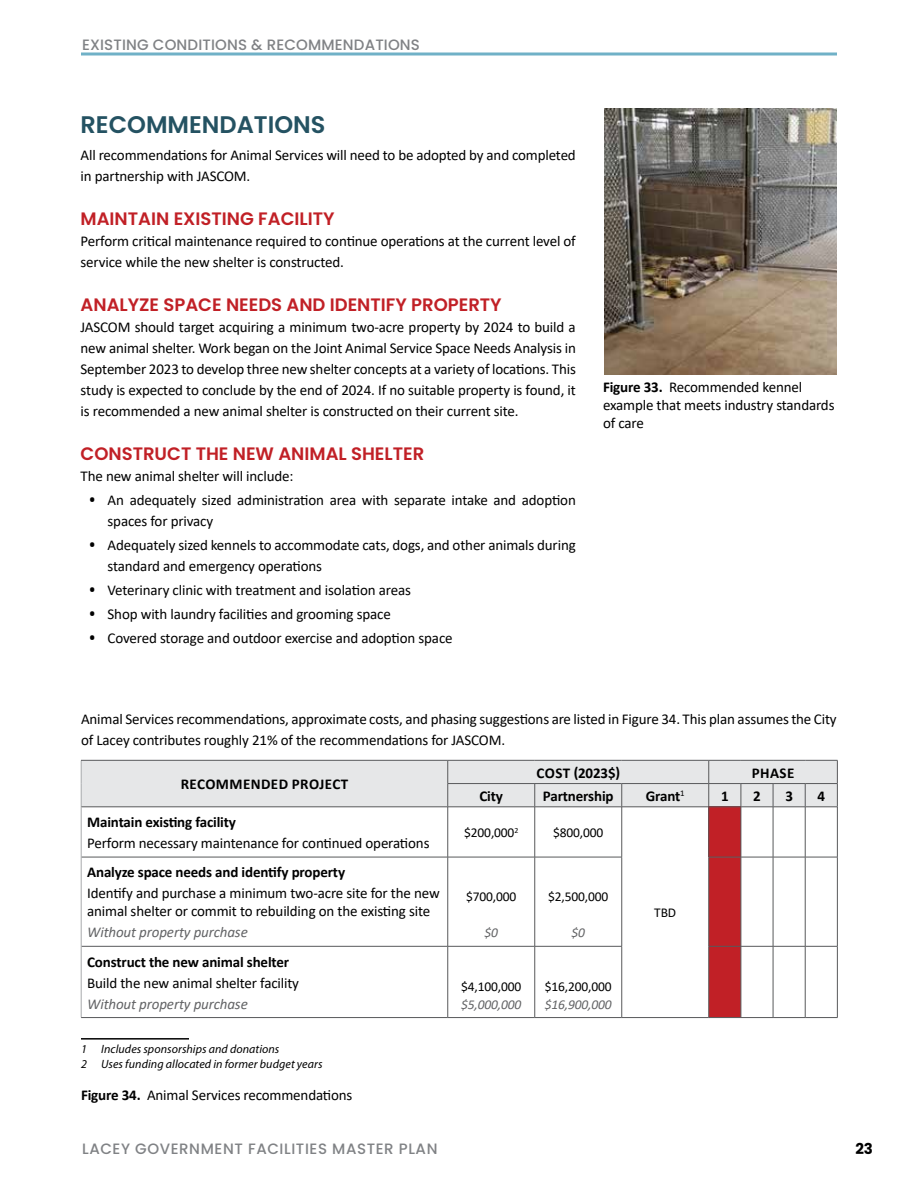
<style>
.page{position:relative;width:918px;height:1188px;background:#fff}
.page>*{position:absolute;margin:0;border:0;box-sizing:border-box;transform-origin:0 0}
.t1{font:600 24px "Poppins";color:#245262}
.t2{font:600 18px "Poppins";color:#c12026}
.t3{font:15px/21px "Calibri";letter-spacing:-.01em;color:#000}
.t4{font:700 15px "Calibri";letter-spacing:-.01em;color:#000}
.t5{font:500 15px "Poppins";letter-spacing:.04em;color:#808285}
.t6{font:italic 15px "Calibri";letter-spacing:-.01em;color:#636466}
.t7{font:700 15px "Calibri";letter-spacing:.03em;color:#000}
.t8{font:700 15px "Poppins";color:#000}
.t9{font:13.5px "Calibri";letter-spacing:-.01em;color:#000}
.t10{font:italic 13.5px "Calibri";letter-spacing:-.01em;color:#636466}
.t11{font:italic 12px/14.4px "Myriad Pro";letter-spacing:.005em;color:#000}
.s1{font-family:"Open Sans";font-weight:700}
.s2{font-weight:700}
</style>
<div class="page">
<div style="left:709px;top:807px;width:32px;height:50px;background:#c12026"></div>
<div style="left:709px;top:858px;width:32px;height:159px;background:#c12026"></div>
<hr style="left:81px;top:807px;width:367px;height:1px;background:#58595b">
<hr style="left:447px;top:807px;width:1px;height:50px;background:#58595b">
<hr style="left:534px;top:807px;width:1px;height:50px;background:#58595b">
<hr style="left:709px;top:807px;width:32px;height:1px;background:#58595b">
<hr style="left:741px;top:807px;width:32px;height:1px;background:#58595b">
<hr style="left:741px;top:807px;width:1px;height:50px;background:#58595b">
<hr style="left:773px;top:807px;width:32px;height:1px;background:#58595b">
<hr style="left:773px;top:807px;width:1px;height:50px;background:#58595b">
<hr style="left:805px;top:807px;width:33px;height:1px;background:#58595b">
<hr style="left:805px;top:807px;width:1px;height:50px;background:#58595b">
<hr style="left:837px;top:807px;width:1px;height:50px;background:#58595b">
<hr style="left:81px;top:857px;width:367px;height:1px;background:#58595b">
<hr style="left:448px;top:857px;width:87px;height:1px;background:#58595b">
<hr style="left:447px;top:857px;width:1px;height:89px;background:#58595b">
<hr style="left:535px;top:857px;width:87px;height:1px;background:#58595b">
<hr style="left:534px;top:857px;width:1px;height:89px;background:#58595b">
<hr style="left:709px;top:857px;width:32px;height:1px;background:#58595b">
<hr style="left:741px;top:857px;width:32px;height:1px;background:#58595b">
<hr style="left:741px;top:857px;width:1px;height:89px;background:#58595b">
<hr style="left:773px;top:857px;width:32px;height:1px;background:#58595b">
<hr style="left:773px;top:857px;width:1px;height:89px;background:#58595b">
<hr style="left:805px;top:857px;width:33px;height:1px;background:#58595b">
<hr style="left:805px;top:857px;width:1px;height:89px;background:#58595b">
<hr style="left:837px;top:857px;width:1px;height:89px;background:#58595b">
<hr style="left:81px;top:946px;width:367px;height:1px;background:#58595b">
<hr style="left:448px;top:946px;width:87px;height:1px;background:#58595b">
<hr style="left:447px;top:947px;width:1px;height:70px;background:#58595b">
<hr style="left:535px;top:946px;width:87px;height:1px;background:#58595b">
<hr style="left:534px;top:947px;width:1px;height:70px;background:#58595b">
<hr style="left:709px;top:946px;width:32px;height:1px;background:#58595b">
<hr style="left:741px;top:946px;width:32px;height:1px;background:#58595b">
<hr style="left:741px;top:947px;width:1px;height:70px;background:#58595b">
<hr style="left:773px;top:946px;width:32px;height:1px;background:#58595b">
<hr style="left:773px;top:947px;width:1px;height:70px;background:#58595b">
<hr style="left:805px;top:946px;width:33px;height:1px;background:#58595b">
<hr style="left:805px;top:947px;width:1px;height:70px;background:#58595b">
<hr style="left:837px;top:947px;width:1px;height:70px;background:#58595b">
<hr style="left:81px;top:1017px;width:367px;height:1px;background:#58595b">
<hr style="left:448px;top:1017px;width:87px;height:1px;background:#58595b">
<hr style="left:535px;top:1017px;width:87px;height:1px;background:#58595b">
<hr style="left:709px;top:1017px;width:32px;height:1px;background:#58595b">
<hr style="left:741px;top:1017px;width:32px;height:1px;background:#58595b">
<hr style="left:773px;top:1017px;width:32px;height:1px;background:#58595b">
<hr style="left:805px;top:1017px;width:33px;height:1px;background:#58595b">
<hr style="left:81px;top:807px;width:1px;height:50px;background:#a7a9ac">
<hr style="left:81px;top:857px;width:1px;height:89px;background:#a7a9ac">
<hr style="left:81px;top:946px;width:1px;height:71px;background:#a7a9ac">
<hr style="left:448px;top:807px;width:87px;height:1px;background:#58595b">
<hr style="left:535px;top:807px;width:87px;height:1px;background:#58595b">
<svg style="left:81px;top:760px;width:757px;height:47px;background:#dfe0e1"></svg>
<hr style="left:448px;top:783px;width:87px;height:1px;background:#58595b">
<hr style="left:535px;top:783px;width:87px;height:1px;background:#58595b">
<hr style="left:622px;top:783px;width:87px;height:1px;background:#58595b">
<hr style="left:622px;top:807px;width:87px;height:1px;background:#58595b">
<hr style="left:621px;top:807px;width:1px;height:50px;background:#58595b">
<hr style="left:708px;top:807px;width:1px;height:50px;background:#58595b">
<hr style="left:621px;top:857px;width:1px;height:89px;background:#58595b">
<hr style="left:708px;top:857px;width:1px;height:89px;background:#58595b">
<hr style="left:621px;top:947px;width:1px;height:70px;background:#58595b">
<hr style="left:708px;top:947px;width:1px;height:70px;background:#58595b">
<hr style="left:622px;top:1017px;width:87px;height:1px;background:#58595b">
<hr style="left:81px;top:1038px;width:108px;height:2px;background:#000">
<img style="left:604px;top:108px;width:233px;height:267px">
<svg style="left:81px;top:52px;width:756px;height:4px;background:#93c4d4"></svg>
<p class="t5" style="left:82px;top:36px;width:18px">EXISTING</p>
<p class="t5" style="left:153px;top:36px;width:22px">CONDITIONS</p>
<p class="t5" style="left:251px;top:36px;width:37px">&amp; RECOMMENDATIONS</p>
<h1 class="t1" style="left:81px;top:111px;width:246px">RECOMMENDATIONS</h1>
<p class="t3" style="left:81px;top:144px;width:497px">All recommendations for Animal Services will need to be adopted by and completed in partnership with JASCOM.</p>
<p class="t2" style="left:81px;top:209px;width:256px">MAINTAIN EXISTING FACILITY</p>
<p class="t3" style="left:81px;top:230px;width:497px">Perform critical maintenance required to continue operations at the current level of service while the new shelter is constructed.</p>
<p class="t2" style="left:81px;top:295px;width:423px">ANALYZE SPACE NEEDS AND IDENTIFY PROPERTY</p>
<p class="t3" style="left:81px;top:317px;width:497px;text-align:justify">JASCOM should target acquiring a minimum two-acre property by 2024 to build a new animal shelter. Work began on the Joint Animal Service Space Needs Analysis in September 2023 to develop three new shelter concepts at a variety of locations. This study is expected to conclude by the end of 2024. If no suitable property is found, it is recommended a new animal shelter is constructed on their current site.</p>
<p class="t2" style="left:81px;top:444px;width:345px">CONSTRUCT THE NEW ANIMAL SHELTER</p>
<p class="t3" style="left:81px;top:466px;width:214px">The new animal shelter will include:</p>
<p class="t3" style="left:108px;top:490px;width:470px;text-indent:-18px"><span class="s1">•</span> An adequately sized administration area with separate intake and adoption spaces for privacy</p>
<p class="t3" style="left:108px;top:535px;width:470px;text-indent:-18px"><span class="s1">•</span> Adequately sized kennels to accommodate cats, dogs, and other animals during standard and emergency operations</p>
<p class="t3" style="left:90px;top:580px;width:323px"><span class="s1">•</span> Veterinary clinic with treatment and isolation areas</p>
<p class="t3" style="left:90px;top:604px;width:303px"><span class="s1">•</span> Shop with laundry facilities and grooming space</p>
<p class="t3" style="left:90px;top:628px;width:365px"><span class="s1">•</span> Covered storage and outdoor exercise and adoption space</p>
<p class="t3" style="left:603px;top:377px;width:233px;line-height:18px"><span class="s2">Figure 33.</span> Recommended kennel example that meets industry standards of care</p>
<p class="t3" style="left:81px;top:708px;width:757px">Animal Services recommendations, approximate costs, and phasing suggestions are listed in Figure 34. This plan assumes the City of Lacey contributes roughly 21% of the recommendations for JASCOM.</p>
<p class="t7" style="left:181px;top:774px;width:169px">RECOMMENDED PROJECT</p>
<p class="t4" style="left:537px;top:762px;width:85px">COST (2023$)</p>
<p class="t4" style="left:752px;top:762px;width:44px">PHASE</p>
<p class="t4" style="left:480px;top:785px;width:25px">City</p>
<p class="t4" style="left:543px;top:785px;width:72px">Partnership</p>
<p class="t4" style="left:646px;top:785px;width:40px">Grant<sup>1</sup></p>
<p class="t4" style="left:721px;top:785px;width:9px">1</p>
<p class="t4" style="left:753px;top:785px;width:9px">2</p>
<p class="t4" style="left:785px;top:785px;width:9px">3</p>
<p class="t4" style="left:818px;top:785px;width:9px">4</p>
<p class="t4" style="left:87px;top:811px;width:150px">Maintain existing facility</p>
<p class="t3" style="left:87px;top:832px;width:344px">Perform necessary maintenance for continued operations</p>
<p class="t4" style="left:87px;top:862px;width:259px">Analyze space needs and identify property</p>
<p class="t3" style="left:87px;top:884px;width:354px;line-height:18px">Identify and purchase a minimum two-acre site for the new animal shelter or commit to rebuilding on the existing site</p>
<p class="t6" style="left:87px;top:922px;width:162px">Without property purchase</p>
<p class="t4" style="left:87px;top:951px;width:203px">Construct the new animal shelter</p>
<p class="t3" style="left:87px;top:972px;width:213px">Build the new animal shelter facility</p>
<p class="t6" style="left:87px;top:993px;width:162px">Without property purchase</p>
<p class="t11" style="left:81px;top:1042px;width:243px">1 Includes sponsorships and donations<br>2 Uses funding allocated in former budget years</p>
<p class="t3" style="left:81px;top:1084px;width:273px"><span class="s2">Figure 34.</span> Animal Services recommendations</p>
<p class="t9" style="left:464px;top:823px;width:56px">$200,000<sup>2</sup></p>
<p class="t9" style="left:553px;top:823px;width:52px">$800,000</p>
<p class="t9" style="left:466px;top:887px;width:52px">$700,000</p>
<p class="t10" style="left:484px;top:923px;width:15px">$0</p>
<p class="t9" style="left:461px;top:977px;width:62px">$4,100,000</p>
<p class="t10" style="left:461px;top:995px;width:62px">$5,000,000</p>
<p class="t9" style="left:548px;top:887px;width:62px">$2,500,000</p>
<p class="t10" style="left:571px;top:923px;width:15px">$0</p>
<p class="t9" style="left:545px;top:977px;width:68px">$16,200,000</p>
<p class="t10" style="left:545px;top:995px;width:68px">$16,900,000</p>
<p class="t9" style="left:654px;top:903px;width:23px">TBD</p>
<p class="t5" style="left:82px;top:1140px;width:357px">LACEY GOVERNMENT FACILITIES MASTER PLAN</p>
<p class="t8" style="left:855px;top:1140px;width:19px">23</p>
</div>
